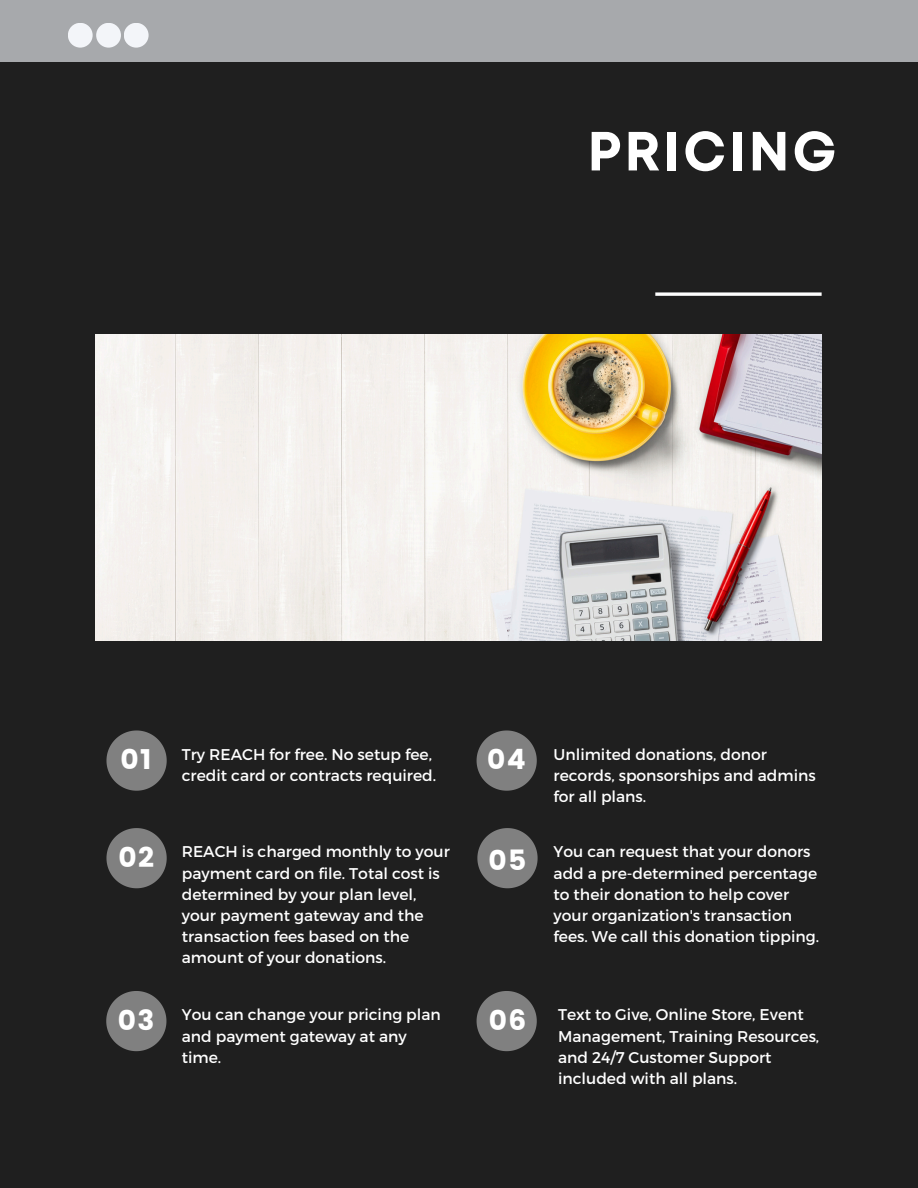
<style>
.page{position:relative;width:918px;height:1188px;background:#1f1f1f}
.page>*{position:absolute;margin:0;border:0;box-sizing:border-box;transform-origin:0 0}
.t1{font:700 55.05px "Mont";letter-spacing:.05em;color:#fff}
.t2{font:28.05px "Poppins";letter-spacing:.05em;color:#fff}
.t3{font:15.6px/21.1px "Montserrat";color:#fff}
</style>
<div class="page">
<img style="left:96px;top:334px;width:725px;height:306px">
<div style="left:0;top:0;width:918px;height:62px;background:#a7a9ac"></div>
<div style="left:68px;top:23px;width:25px;height:25px;background:#f3f5f9;border-radius:50%"></div>
<div style="left:96px;top:23px;width:25px;height:25px;background:#f3f5f9;border-radius:50%"></div>
<div style="left:124px;top:23px;width:25px;height:25px;background:#f3f5f9;border-radius:50%"></div>
<svg style="left:655px;top:292px;width:167px;height:4px"></svg>
<svg style="left:106px;top:730px;width:61px;height:61px"></svg>
<svg style="left:106px;top:828px;width:61px;height:60px"></svg>
<svg style="left:477px;top:828px;width:61px;height:60px"></svg>
<svg style="left:477px;top:991px;width:60px;height:60px"></svg>
<svg style="left:106px;top:991px;width:60px;height:60px"></svg>
<svg style="left:477px;top:730px;width:60px;height:61px"></svg>
<h1 class="t1" style="left:587px;top:131px;width:251px">PRICING</h1>
<p class="t2" style="left:121px;top:743px;width:33px">01</p>
<p class="t3" style="left:554px;top:743px;width:264px">Unlimited donations, donor records, sponsorships and admins for all plans.</p>
<p class="t3" style="left:182px;top:743px;width:256px">Try REACH for free. No setup fee, credit card or contracts required.</p>
<p class="t2" style="left:487px;top:743px;width:40px">04</p>
<p class="t2" style="left:119px;top:841px;width:37px">02</p>
<p class="t3" style="left:182px;top:841px;width:269px">REACH is charged monthly to your payment card on file. Total cost is determined by your plan level, your payment gateway and the transaction fees based on the amount of your donations.</p>
<p class="t2" style="left:489px;top:844px;width:39px">05</p>
<p class="t3" style="left:182px;top:1003px;width:261px">You can change your pricing plan and payment gateway at any time.</p>
<p class="t2" style="left:118px;top:1004px;width:38px">03</p>
<p class="t2" style="left:489px;top:1004px;width:39px">06</p>
<p class="t3" style="left:554px;top:841px;width:267px">You can request that your donors add a pre-determined percentage to their donation to help cover your organization's transaction fees. We call this donation tipping.</p>
<p class="t3" style="left:558px;top:1003px;width:263px">Text to Give, Online Store, Event<br>Management, Training Resources, and 24/7 Customer Support included with all plans.</p>
</div>
